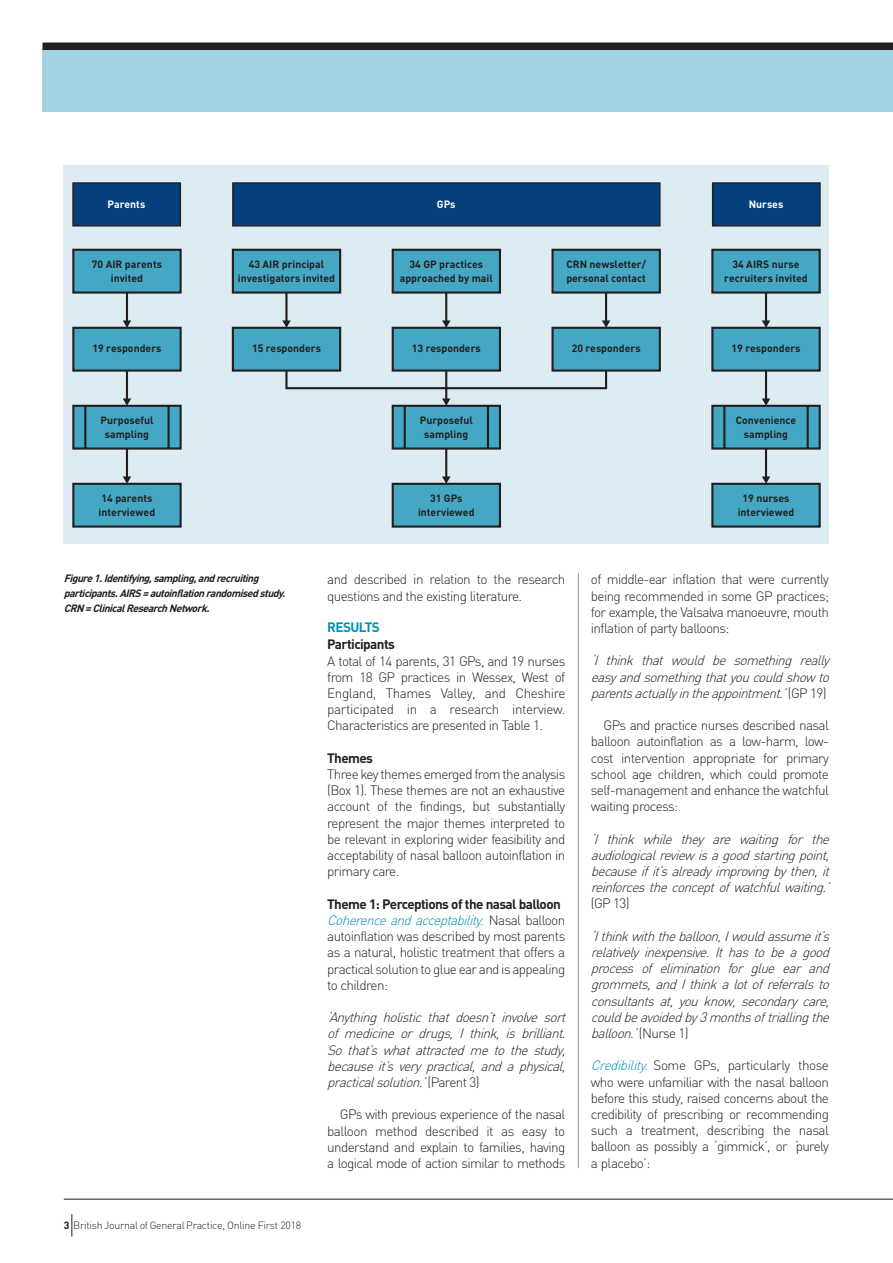
<style>
.page{position:relative;width:893px;height:1263px;background:#fff}
.page>*{position:absolute;margin:0;border:0;box-sizing:border-box;transform-origin:0 0}
.t1{font:italic 300 13.5px/16.2px "DIN";color:#231f20;text-align:justify}
.Body_Copy_First_para{font:300 13.5px/16.2px "DIN";letter-spacing:-.045em;color:#231f20;text-align:justify}
.Body_copy_indent{font:300 13.5px/16.2px "DIN";letter-spacing:-.045em;color:#231f20;text-align:justify}
.C_Header{font:300 13.5px/16.2px "DIN";letter-spacing:-.045em;color:#231f20;text-align:justify}
.Sub_head_B_Black_Hea{font:700 13.5px "DIN";letter-spacing:-.045em;color:#231f20}
.Sub_Head_A_Header{font:700 13.5px "DIN";letter-spacing:-.045em;color:#008fb3}
.t2{font:700 10.5px/13.5px "DIN";color:#231f20;text-align:center}
.t3{font:italic 700 10.5px/15px "DIN";color:#231f20}
.t4{font:300 10.5px "DIN";letter-spacing:-.025em;color:#231f20}
.t5{font:700 10.5px "DIN";color:#fff}
.s1{font-weight:700}
.s2{font-style:italic;color:#008fb3}
.s3{font-style:normal}
.s4{font-style:italic}
</style>
<div class="page">
<div style="left:43px;top:48px;width:850px;height:64px;background:#a2d2e3"></div>
<div style="left:43px;top:43px;width:850px;height:7px;background:#231f20"></div>
<hr style="left:578px;top:573px;width:1px;height:595px;background:#939598">
<div style="left:64px;top:165px;width:765px;height:379px;background:#ddecf3"></div>
<div style="left:72px;top:182px;width:109px;height:45px;background:#04407d;border:2px solid #231f20"></div>
<div style="left:712px;top:182px;width:109px;height:45px;background:#04407d;border:2px solid #231f20"></div>
<div style="left:232px;top:182px;width:429px;height:45px;background:#04407d;border:2px solid #231f20"></div>
<div style="left:73px;top:250px;width:108px;height:43px;background:#44a8c5"></div>
<div style="left:72px;top:249px;width:110px;height:45px;border:2px solid #231f20"></div>
<div style="left:233px;top:250px;width:107px;height:43px;background:#44a8c5"></div>
<div style="left:232px;top:249px;width:109px;height:45px;border:2px solid #231f20"></div>
<div style="left:393px;top:250px;width:107px;height:43px;background:#44a8c5"></div>
<div style="left:392px;top:249px;width:109px;height:45px;border:2px solid #231f20"></div>
<div style="left:553px;top:250px;width:107px;height:43px;background:#44a8c5"></div>
<div style="left:551px;top:249px;width:110px;height:45px;border:2px solid #231f20"></div>
<div style="left:712px;top:250px;width:108px;height:43px;background:#44a8c5"></div>
<div style="left:711px;top:249px;width:110px;height:45px;border:2px solid #231f20"></div>
<div style="left:73px;top:328px;width:108px;height:43px;background:#44a8c5"></div>
<div style="left:72px;top:327px;width:110px;height:45px;border:2px solid #231f20"></div>
<div style="left:233px;top:328px;width:107px;height:43px;background:#44a8c5"></div>
<div style="left:232px;top:327px;width:109px;height:45px;border:2px solid #231f20"></div>
<div style="left:393px;top:328px;width:107px;height:43px;background:#44a8c5"></div>
<div style="left:392px;top:327px;width:109px;height:45px;border:2px solid #231f20"></div>
<div style="left:553px;top:328px;width:107px;height:43px;background:#44a8c5"></div>
<div style="left:551px;top:327px;width:110px;height:45px;border:2px solid #231f20"></div>
<div style="left:712px;top:328px;width:108px;height:43px;background:#44a8c5"></div>
<div style="left:711px;top:327px;width:110px;height:45px;border:2px solid #231f20"></div>
<div style="left:73px;top:484px;width:108px;height:43px;background:#44a8c5"></div>
<div style="left:72px;top:483px;width:110px;height:45px;border:2px solid #231f20"></div>
<div style="left:393px;top:484px;width:107px;height:43px;background:#44a8c5"></div>
<div style="left:392px;top:483px;width:109px;height:45px;border:2px solid #231f20"></div>
<div style="left:712px;top:484px;width:108px;height:43px;background:#44a8c5"></div>
<div style="left:711px;top:483px;width:110px;height:45px;border:2px solid #231f20"></div>
<hr style="left:126px;top:293px;width:2px;height:29px;background:#231f20">
<svg style="left:123px;top:320px;width:8px;height:8px"></svg>
<hr style="left:285px;top:293px;width:3px;height:29px;background:#231f20">
<svg style="left:282px;top:320px;width:9px;height:8px"></svg>
<hr style="left:445px;top:293px;width:2px;height:29px;background:#231f20">
<svg style="left:442px;top:320px;width:8px;height:8px"></svg>
<hr style="left:605px;top:293px;width:2px;height:29px;background:#231f20">
<svg style="left:602px;top:320px;width:8px;height:8px"></svg>
<hr style="left:765px;top:293px;width:2px;height:29px;background:#231f20">
<svg style="left:762px;top:320px;width:8px;height:8px"></svg>
<hr style="left:126px;top:371px;width:2px;height:29px;background:#231f20">
<svg style="left:72px;top:398px;width:110px;height:53px;background:#569eb4"></svg>
<svg style="left:284px;top:368px;width:324px;height:83px"></svg>
<hr style="left:765px;top:371px;width:2px;height:29px;background:#231f20">
<svg style="left:711px;top:398px;width:110px;height:53px;background:#569eb4"></svg>
<hr style="left:126px;top:449px;width:2px;height:29px;background:#231f20">
<svg style="left:123px;top:476px;width:8px;height:8px"></svg>
<hr style="left:445px;top:449px;width:2px;height:29px;background:#231f20">
<svg style="left:442px;top:476px;width:8px;height:8px"></svg>
<hr style="left:765px;top:449px;width:2px;height:29px;background:#231f20">
<svg style="left:762px;top:476px;width:8px;height:8px"></svg>
<hr style="left:64px;top:1199px;width:829px;height:1px;background:#231f20">
<svg style="left:71px;top:1214px;width:1px;height:22px"></svg>
<p class="t5" style="left:108px;top:197px;width:39px">Parents</p>
<p class="t5" style="left:437px;top:197px;width:20px">GPs</p>
<p class="t5" style="left:749px;top:197px;width:36px">Nurses</p>
<p class="t2" style="left:92px;top:257px;width:72px">70 AIR parents invited</p>
<p class="t2" style="left:238px;top:257px;width:99px">43 AIR principal investigators invited</p>
<p class="t2" style="left:400px;top:257px;width:95px">34 GP practices approached by mail</p>
<p class="t2" style="left:566px;top:257px;width:81px;text-align:left">CRN newsletter/ personal contact</p>
<p class="t2" style="left:724px;top:257px;width:85px">34 AIRS nurse recruiters invited</p>
<p class="t2" style="left:92px;top:341px;width:70px">19 responders</p>
<p class="t2" style="left:252px;top:341px;width:70px">15 responders</p>
<p class="t2" style="left:412px;top:341px;width:70px">13 responders</p>
<p class="t2" style="left:572px;top:341px;width:70px">20 responders</p>
<p class="t2" style="left:732px;top:341px;width:70px">19 responders</p>
<p class="t2" style="left:100px;top:413px;width:55px">Purposeful sampling</p>
<p class="t2" style="left:420px;top:413px;width:55px">Purposeful sampling</p>
<p class="t2" style="left:736px;top:413px;width:62px">Convenience sampling</p>
<p class="t2" style="left:99px;top:491px;width:58px;text-align:left">14 parents interviewed</p>
<p class="t2" style="left:418px;top:491px;width:58px">31 GPs interviewed</p>
<p class="t2" style="left:738px;top:491px;width:58px">19 nurses interviewed</p>
<p class="t3" style="left:64px;top:571px;width:226px">Figure1.Identifying,sampling,andrecruiting participants.AIRS=autoinflationrandomisedstudy.<br>CRN=ClinicalResearchNetwork.</p>
<p class="t4" style="left:64px;top:1218px;width:239px"><span class="s1">3</span> British Journal of General Practice, Online First 2018</p>
<p class="Body_Copy_First_para" style="left:327px;top:571px;width:240px">and described in relation to the research questions and the existing literature.</p>
<p class="Sub_Head_A_Header" style="left:327px;top:618px;width:54px">RESULTS</p>
<p class="Sub_head_B_Black_Hea" style="left:327px;top:636px;width:69px">Participants</p>
<p class="Body_Copy_First_para" style="left:327px;top:653px;width:240px">A total of 14 parents, 31 GPs, and 19 nurses from 18 GP practices in Wessex, West of England, Thames Valley, and Cheshire participated in a research interview.<br>Characteristics are presented in Table 1.</p>
<p class="Sub_head_B_Black_Hea" style="left:327px;top:749px;width:47px">Themes</p>
<p class="Body_Copy_First_para" style="left:327px;top:766px;width:240px">Three key themes emerged from the analysis (Box 1). These themes are not an exhaustive account of the findings, but substantially represent the major themes interpreted to be relevant in exploring wider feasibility and acceptability of nasal balloon autoinflation in primary care.</p>
<p class="Sub_head_B_Black_Hea" style="left:327px;top:895px;width:235px">Theme 1: Perceptions of the nasal balloon</p>
<p class="C_Header" style="left:327px;top:912px;width:240px"><span class="s2">Coherenceandacceptability.</span> N a s a l b a l l o o n autoinflation was described by most parents as a natural, holistic treatment that offers a practical solution to glue ear and is appealing to children:</p>
<p class="t1" style="left:327px;top:1009px;width:244px">‘Anything holistic that doesn’t involve sort of medicine or drugs, I think, is brilliant.<br>So that’s what attracted me to the study, because it’s very practical, and a physical, practicalsolution.’<span class="s3">( P a re n t 3 )</span></p>
<p class="Body_copy_indent" style="left:327px;top:1106px;width:240px;text-indent:13px">GPs with previous experience of the nasal balloon method described it as easy to understand and explain to families, having a logical mode of action similar to methods</p>
<p class="Body_copy_indent" style="left:591px;top:571px;width:240px">of middle-ear inflation that were currently being recommended in some GP practices; for example, the Valsalva manoeuvre, mouth inflation of party balloons:</p>
<p class="t1" style="left:591px;top:652px;width:244px">‘I think that would be something really easyandsomethingthatyoucouldshowto parentsactuallyintheappointment.’<span class="s3">( G P 1 9 )</span></p>
<p class="Body_copy_indent" style="left:591px;top:717px;width:240px;text-indent:13px">GPs and practice nurses described nasal balloon autoinflation as a low-harm, low&shy;cost intervention appropriate for primary school age children, which could promote self-management and enhance the watchful waiting process:</p>
<p class="t1" style="left:591px;top:830px;width:244px">‘I think while they are waiting for the audiologicalreviewisagoodstartingpoint, becauseifit’salreadyimprovingbythen,it reinforcestheconceptofwatchfulwaiting.’ <span class="s3">(GP 13)</span></p>
<p class="t1" style="left:591px;top:928px;width:244px">‘Ithinkwiththeballoon,Iwouldassumeit’s relatively inexpensive. It has to be a good process of elimination for glue ear and grommets,andIthinkalotofreferralsto consultants at, you know, secondary care, couldbeavoidedby3 monthsoftriallingthe balloon.’<span class="s3">( N u rs e 1 )</span></p>
<p class="C_Header" style="left:591px;top:1057px;width:240px"><span class="s2">Credibility.</span> Some GPs, particularly those who were unfamiliar with the nasal balloon before this study, raised concerns about the credibility of prescribing or recommending such a treatment, describing the nasal balloon as possibly a ‘gimmick’<span class="s4">,</span>or <span class="s4">‘</span>purely a placebo’:</p>
</div>
